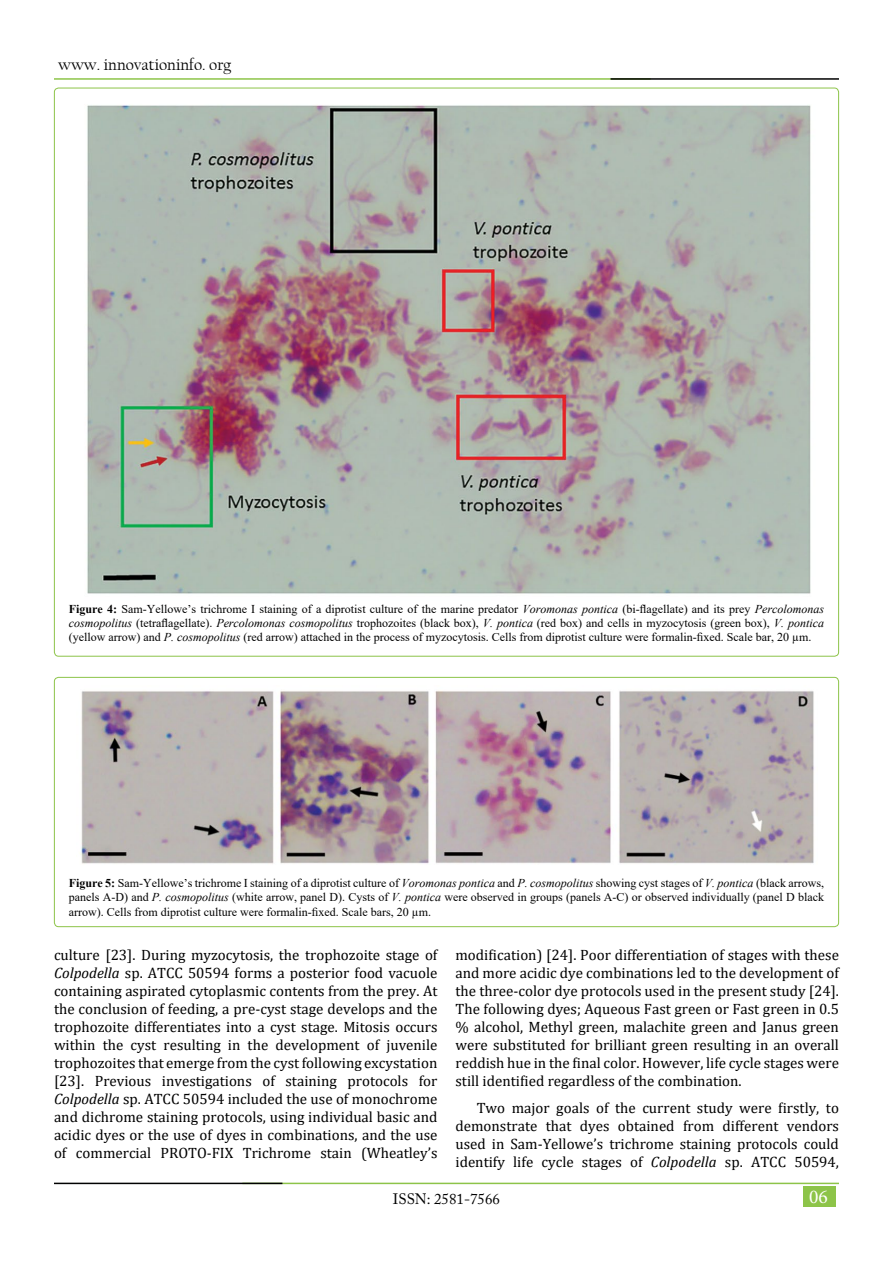
<style>
.page{position:relative;width:893px;height:1263px;background:#fff}
.page>*{position:absolute;margin:0;border:0;box-sizing:border-box;transform-origin:0 0}
.t1{font:19.5px "Minion Pro";color:#fff}
.t2{font:16.5px "Californian FB";color:#000}
.t3{font:15px/18px "Cambria";color:#000;text-align:justify}
.t4{font:15px "Adobe Caslon Pro";color:#000}
.t5{font:12px/14.4px "Times New Roman";color:#000;text-align:justify}
.s1{font-weight:700}
.s2{font-style:italic}
</style>
<div class="page">
<div style="left:803px;top:1186px;width:33px;height:20px;background:#8dc449"></div>
<hr style="left:54px;top:78px;width:597px;height:2px;background:#8dc449">
<hr style="left:610px;top:78px;width:229px;height:2px;background:#000101">
<hr style="left:242px;top:1183px;width:597px;height:1px;background:#8dc449">
<hr style="left:54px;top:1183px;width:228px;height:1px;background:#000101">
<img style="left:87px;top:105px;width:724px;height:489px">
<img style="left:80px;top:690px;width:734px;height:174px">
<div style="left:54px;top:677px;width:785px;height:250px;border:1px solid #8dc449;border-radius:4px"></div>
<p class="t2" style="left:58px;top:55px;width:174px">www. innovationinfo. org</p>
<p class="t5" style="left:69px;top:601px;width:757px"><span class="s1">Figure 4:</span> Sam-Yellowe’s trichrome I staining of a diprotist culture of the marine predator <span class="s2">Voromonas pontica</span> (bi-flagellate) and its prey <span class="s2">Percolomonas cosmopolitus</span> (tetraflagellate). <span class="s2">Percolomonas cosmopolitus</span> trophozoites (black box), <span class="s2">V. pontica</span> (red box) and cells in myzocytosis (green box), <span class="s2">V. pontica </span>(yellow arrow) and <span class="s2">P. cosmopolitus</span> (red arrow) attached in the process of myzocytosis. Cells from diprotist culture were formalin-fixed. Scale bar, 20 µm.</p>
<p class="t5" style="left:69px;top:875px;width:757px"><span class="s1">Figure 5:</span> Sam-Yellowe’s trichrome I staining of a diprotist culture of <span class="s2">Voromonas pontica</span> and <span class="s2">P. cosmopolitus</span> showing cyst stages of <span class="s2">V. pontica</span> (black arrows, panels A-D) and <span class="s2">P. cosmopolitus</span> (white arrow, panel D). Cysts of <span class="s2">V. pontica</span> were observed in groups (panels A-C) or observed individually (panel D black arrow). Cells from diprotist culture were formalin-fixed. Scale bars, 20 µm.</p>
<p class="t3" style="left:54px;top:946px;width:385px">culture [23]. During myzocytosis, the trophozoite stage of <span class="s2">Colpodella</span> sp. ATCC 50594 forms a posterior food vacuole containing aspirated cytoplasmic contents from the prey. At the conclusion of feeding, a pre-cyst stage develops and the trophozoite differentiates into a cyst stage. Mitosis occurs within the cyst resulting in the development of juvenile trophozoites that emerge from the cyst following excystation [23]. Previous investigations of staining protocols for <span class="s2">Colpodella</span> sp. ATCC 50594 included the use of monochrome and dichrome staining protocols, using individual basic and acidic dyes or the use of dyes in combinations, and the use of commercial PROTO-FIX Trichrome stain (Wheatley’s</p>
<p class="t3" style="left:455px;top:946px;width:385px">modification) [24]. Poor differentiation of stages with these and more acidic dye combinations led to the development of the three-color dye protocols used in the present study [24].<br>The following dyes; Aqueous Fast green or Fast green in 0.5 % alcohol, Methyl green, malachite green and Janus green were substituted for brilliant green resulting in an overall reddish hue in the final color. However, life cycle stages were still identified regardless of the combination.</p>
<p class="t3" style="left:455px;top:1098px;width:385px;text-indent:21px">Two major goals of the current study were firstly, to demonstrate that dyes obtained from different vendors used in Sam-Yellowe’s trichrome staining protocols could identify life cycle stages of <span class="s2">Colpodella</span> sp. ATCC 50594,</p>
<p class="t4" style="left:393px;top:1190px;width:109px">ISSN: 2581-7566</p>
<h1 class="t1" style="left:809px;top:1183px;width:20px">06</h1>
</div>
